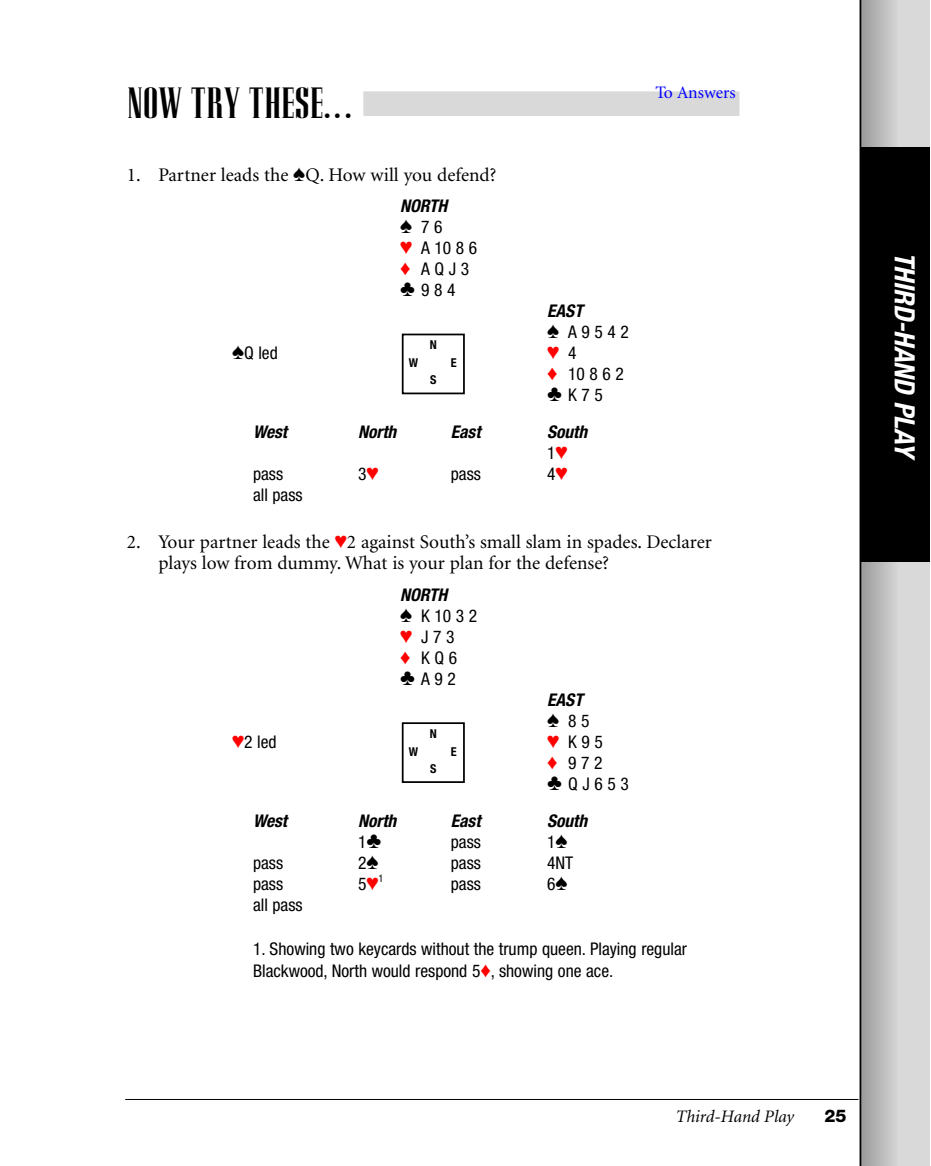
<style>
.page{position:relative;width:931px;height:1166px;background:#fff}
.page>*{position:absolute;margin:0;border:0;box-sizing:border-box;transform-origin:0 0}
.t1{font:38.5px "Corvinus Skyline";color:#000}
.t2{font:italic 700 condensed 28px "Helvetica Neue";color:#fff}
.t3{font:19.25px/21px "Minion";color:#000}
.t4{font:condensed 17.5px/21px "Helvetica Neue";color:#000}
.t5{font:italic 700 condensed 17.5px/21px "Helvetica Neue";color:#000}
.t6{font:italic 17.5px "Minion";color:#000}
.t7{font:17.5px "Minion";color:#00f}
.t8{font:800 17.5px "Helvetica Neue";color:#000}
.t9{font:700 condensed 12.25px "Helvetica Neue";color:#000}
.s1{font-weight:700;font-style:italic}
.s2{color:#f00}
.s3{font-weight:400;font-style:normal}
</style>
<div class="page">
<div style="left:860px;top:0;width:70px;height:1165px;background:#d9d9d9"></div>
<hr style="left:861px;top:0;width:3px;height:1165px;background:#888">
<hr style="left:863px;top:0;width:3px;height:1165px;background:#8c8c8c">
<hr style="left:865px;top:0;width:3px;height:1165px;background:#919191">
<hr style="left:867px;top:0;width:3px;height:1165px;background:#959595">
<hr style="left:869px;top:0;width:3px;height:1165px;background:#999">
<hr style="left:871px;top:0;width:3px;height:1165px;background:#9e9e9e">
<hr style="left:873px;top:0;width:3px;height:1165px;background:#a2a2a2">
<hr style="left:875px;top:0;width:3px;height:1165px;background:#a7a7a7">
<hr style="left:877px;top:0;width:3px;height:1165px;background:#ababab">
<hr style="left:879px;top:0;width:3px;height:1165px;background:#b0b0b0">
<hr style="left:881px;top:0;width:3px;height:1165px;background:#b4b4b4">
<hr style="left:883px;top:0;width:3px;height:1165px;background:#b9b9b9">
<hr style="left:885px;top:0;width:3px;height:1165px;background:#bdbdbd">
<hr style="left:887px;top:0;width:3px;height:1165px;background:#c1c1c1">
<hr style="left:889px;top:0;width:3px;height:1165px;background:#c6c6c6">
<hr style="left:891px;top:0;width:3px;height:1165px;background:#cacaca">
<hr style="left:893px;top:0;width:3px;height:1165px;background:#cfcfcf">
<hr style="left:895px;top:0;width:3px;height:1165px;background:#d3d3d3">
<hr style="left:859px;top:0;width:2px;height:1165px;background:#000">
<div style="left:363px;top:91px;width:376px;height:25px;background:#d9d9d9"></div>
<div style="left:402px;top:722px;width:63px;height:61px;border:2px solid #000"></div>
<div style="left:402px;top:333px;width:63px;height:61px;border:2px solid #000"></div>
<hr style="left:125px;top:1099px;width:733px;height:1px;background:#000">
<div style="left:860px;top:147px;width:70px;height:415px;background:#000"></div>
<p class="t1" style="left:127px;top:85px;width:226px">NOW TRY THESE…</p>
<p class="t3" style="left:127px;top:166px;width:371px">1. Partner leads the ♠Q. How will you defend?</p>
<p class="t4" style="left:400px;top:197px;width:79px"><span class="s1">NORTH<br></span>♠ 7 6<br><span class="s2">♥</span> A 10 8 6 <span class="s2">♦</span> A Q J 3 ♣ 9 8 4</p>
<p class="t7" style="left:655px;top:86px;width:82px">To Answers</p>
<p class="t4" style="left:547px;top:302px;width:83px"><span class="s1">EAST<br></span>♠ A 9 5 4 2</p>
<p class="t9" style="left:430px;top:340px;width:9px">N</p>
<p class="t4" style="left:232px;top:344px;width:47px">♠Q led</p>
<p class="t4" style="left:547px;top:344px;width:78px"><span class="s2">♥</span> 4<br><span class="s2">♦</span> 10 8 6 2 ♣ K 7 5</p>
<p class="t5" style="left:253px;top:423px;width:36px">West</p>
<p class="t5" style="left:358px;top:423px;width:43px">North</p>
<p class="t5" style="left:451px;top:423px;width:31px">East</p>
<p class="t5" style="left:547px;top:423px;width:45px">South<br><span class="s3">1</span><span class="s2">♥</span></p>
<p class="t4" style="left:253px;top:465px;width:32px">pass</p>
<p class="t4" style="left:358px;top:465px;width:22px">3<span class="s2">♥</span></p>
<p class="t4" style="left:451px;top:465px;width:32px">pass</p>
<p class="t4" style="left:547px;top:465px;width:22px">4<span class="s2">♥</span></p>
<p class="t4" style="left:253px;top:486px;width:51px">all pass</p>
<p class="t3" style="left:158px;top:533px;width:555px;text-indent:-31px">2. Your partner leads the <span class="s2">♥</span>2 against South’s small slam in spades. Declarer plays low from dummy. What is your plan for the defense?</p>
<p class="t4" style="left:400px;top:585px;width:79px"><span class="s1">NORTH<br></span>♠ K 10 3 2 <span class="s2">♥</span> J 7 3<br><span class="s2">♦</span> K Q 6<br>♣ A 9 2</p>
<p class="t5" style="left:547px;top:690px;width:44px">EAST ♠ <span class="s3">8 5</span></p>
<p class="t4" style="left:232px;top:732px;width:46px"><span class="s2">♥</span>2 led</p>
<p class="t4" style="left:547px;top:732px;width:83px"><span class="s2">♥</span> K 9 5<br><span class="s2">♦</span> 9 7 2<br>♣ Q J 6 5 3</p>
<p class="t5" style="left:253px;top:811px;width:36px">West</p>
<p class="t5" style="left:358px;top:811px;width:43px">North</p>
<p class="t5" style="left:451px;top:811px;width:31px">East</p>
<p class="t5" style="left:547px;top:811px;width:45px">South</p>
<p class="t4" style="left:358px;top:832px;width:25px">1♣</p>
<p class="t4" style="left:451px;top:832px;width:32px">pass</p>
<p class="t4" style="left:547px;top:832px;width:22px">1♠</p>
<p class="t4" style="left:253px;top:853px;width:32px">pass</p>
<p class="t4" style="left:358px;top:853px;width:22px">2♠</p>
<p class="t4" style="left:451px;top:853px;width:32px">pass</p>
<p class="t4" style="left:547px;top:853px;width:28px">4NT</p>
<p class="t4" style="left:253px;top:874px;width:32px">pass</p>
<p class="t4" style="left:358px;top:874px;width:27px">5<span class="s2">♥</span><sup>1</sup></p>
<p class="t4" style="left:451px;top:874px;width:32px">pass</p>
<p class="t4" style="left:547px;top:874px;width:22px">6♠</p>
<p class="t4" style="left:253px;top:895px;width:51px">all pass</p>
<p class="t4" style="left:253px;top:938px;width:435px;line-height:22.8px">1. Showing two keycards without the trump queen. Playing regular<br>Blackwood, North would respond 5<span class="s2">♦</span>, showing one ace.</p>
<p class="t9" style="left:409px;top:358px;width:11px">W</p>
<p class="t9" style="left:451px;top:358px;width:7px">E</p>
<p class="t9" style="left:430px;top:375px;width:8px">S</p>
<p class="t9" style="left:430px;top:729px;width:9px">N</p>
<p class="t9" style="left:409px;top:746px;width:11px">W</p>
<p class="t9" style="left:451px;top:746px;width:7px">E</p>
<p class="t9" style="left:430px;top:764px;width:8px">S</p>
<p class="t2" style="left:914px;top:252px;width:206px;rotate:90deg">THIRD-HAND PLAY</p>
<p class="t6" style="left:676px;top:1109px;width:120px">Third-Hand Play</p>
<p class="t8" style="left:824px;top:1109px;width:24px">25</p>
</div>
